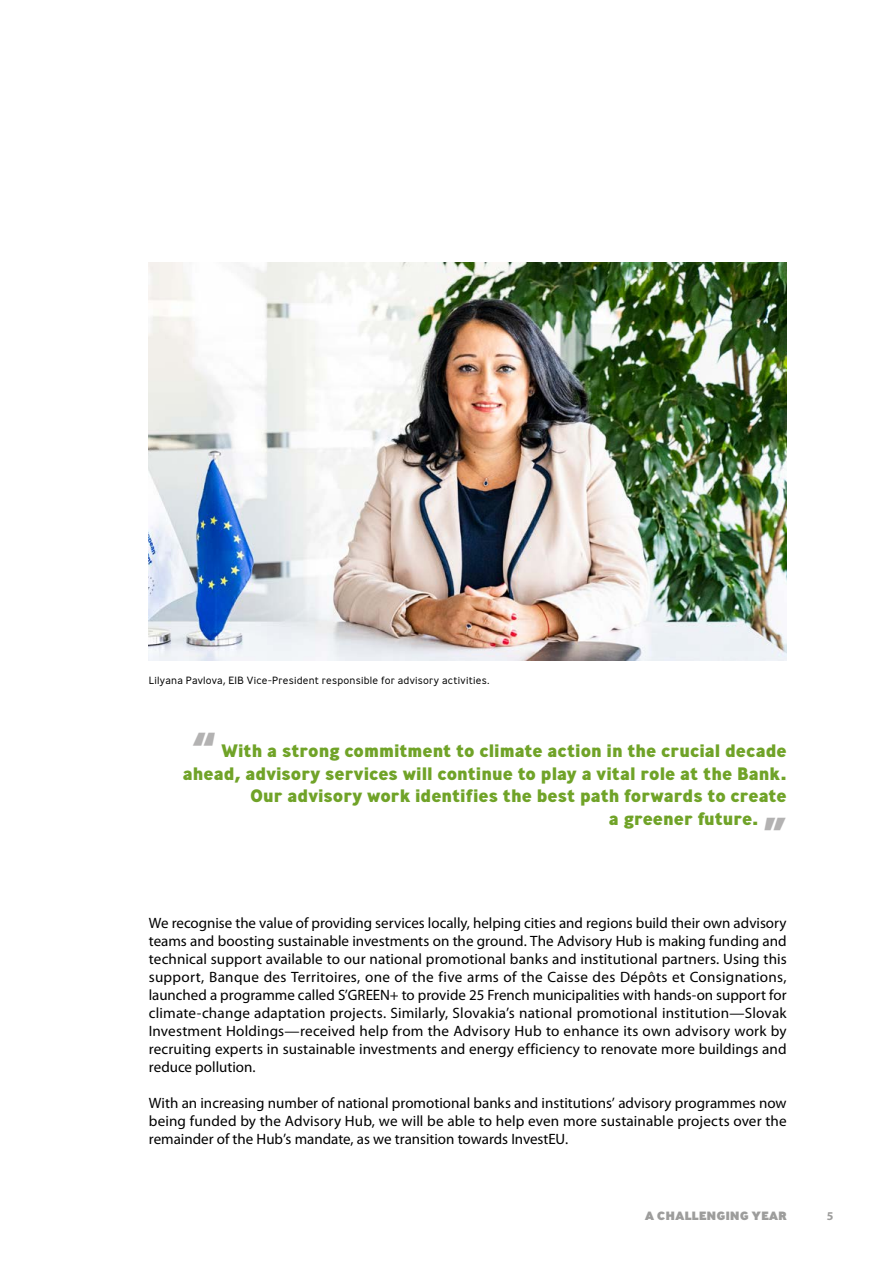
<style>
.page{position:relative;width:893px;height:1263px;background:#fff}
.page>*{position:absolute;margin:0;border:0;box-sizing:border-box;transform-origin:0 0}
.t1{font:800 37.5px "Ministry";color:#b3b2b2}
.t2{font:800 18px "Ministry";color:#70a328}
.t3{font:15px/18px "Myriad Pro";color:#000;text-align:justify}
.t4{font:800 12px "Ministry";letter-spacing:-.01em;color:#9d9d9c;scale:1.09 1}
.t5{font:700 12px "Myriad Pro";color:#9d9d9c}
.t6{font:300 10.5px "Ministry";letter-spacing:.02em;color:#000}
.s1{font-size:39px;color:#b3b2b2}
</style>
<div class="page">
<img style="left:149px;top:263px;width:638px;height:397px">
<p class="t6" style="left:149px;top:674px;width:342px">Lilyana Pavlova, EIB Vice-President responsible for advisory activities.</p>
<p class="t2" style="left:192px;top:739px;width:596px"><span class="s1">“</span> With a strong commitment to climate action in the crucial decade</p>
<p class="t2" style="left:183px;top:761px;width:605px">ahead, advisory services will continue to play a vital role at the Bank.</p>
<p class="t2" style="left:250px;top:784px;width:538px">Our advisory work identifies the best path forwards to create</p>
<p class="t2" style="left:609px;top:806px;width:151px">a greener future.</p>
<h1 class="t1" style="left:763px;top:806px;width:25px">”</h1>
<p class="t3" style="left:149px;top:915px;width:639px">We recognise the value of providing services locally, helping cities and regions build their own advisory teams and boosting sustainable investments on the ground. The Advisory Hub is making funding and technical support available to our national promotional banks and institutional partners. Using this support, Banque des Territoires, one of the five arms of the Caisse des Dépôts et Consignations, launched a programme called S’GREEN+ to provide 25 French municipalities with hands-on support for climate-change adaptation projects. Similarly, Slovakia’s national promotional institution—Slovak Investment Holdings—received help from the Advisory Hub to enhance its own advisory work by recruiting experts in sustainable investments and energy efficiency to renovate more buildings and reduce pollution.</p>
<p class="t3" style="left:149px;top:1095px;width:639px">With an increasing number of national promotional banks and institutions’ advisory programmes now being funded by the Advisory Hub, we will be able to help even more sustainable projects over the remainder of the Hub’s mandate, as we transition towards InvestEU.</p>
<p class="t4" style="left:645px;top:1208px;width:132px">A CHALLENGING YEAR</p>
<p class="t5" style="left:827px;top:1210px;width:8px">5</p>
</div>
